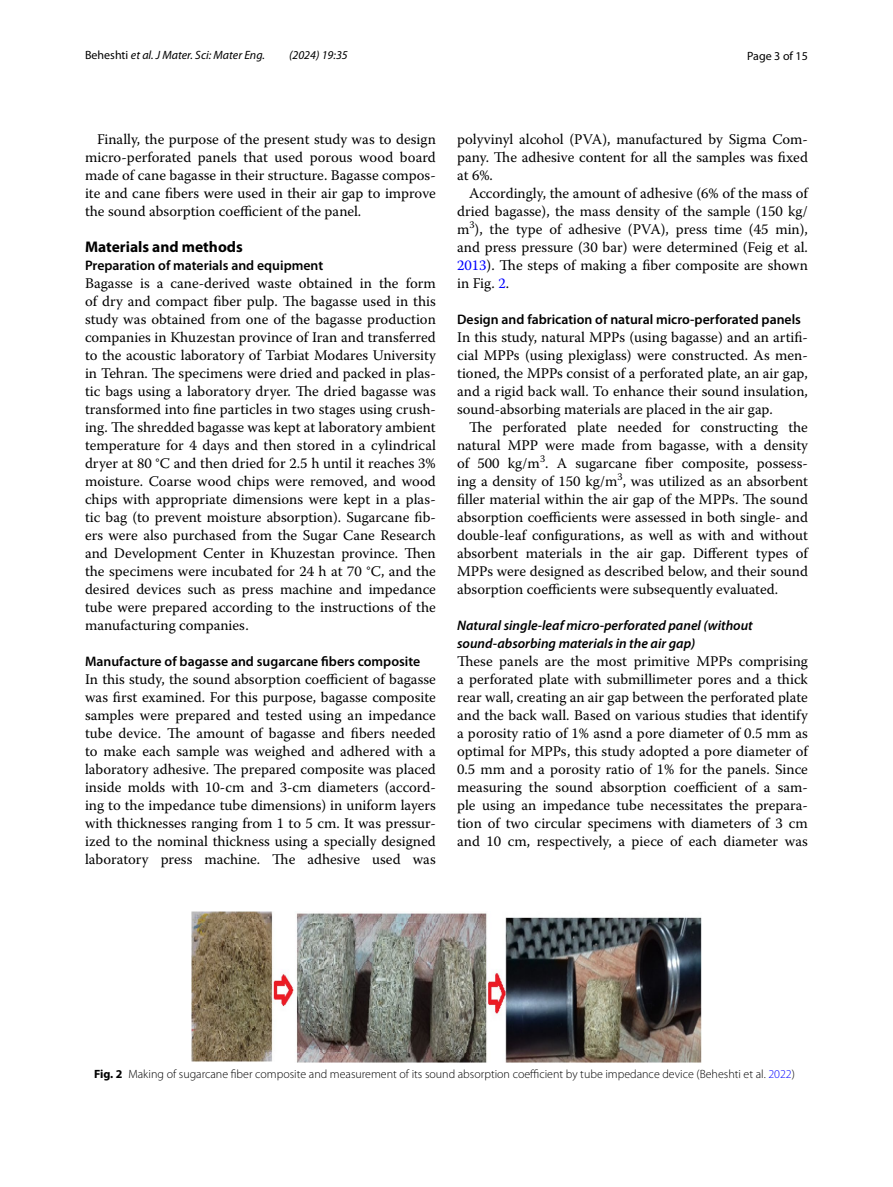
<style>
.page{position:relative;width:893px;height:1187px;background:#fff}
.page>*{position:absolute;margin:0;border:0;box-sizing:border-box;transform-origin:0 0}
.t1{font:700 15.45px "Myriad Pro";color:#000}
.t2{font:14.7px/18px "Warnock Pro";color:#000;text-align:justify}
.t3{font:600 13.8px "Myriad Pro";color:#000}
.t4{font:italic 600 13.8px/18px "Myriad Pro";color:#000}
.t5{font:300 12px "Myriad Pro";color:#000}
.t6{font:italic 12px "Myriad Pro";color:#000}
.t7{font:12px "Myriad Pro";color:#000}
.s1{font-style:normal}
.s2{color:#00f}
.s3{font-weight:700}
</style>
<div class="page">
<img style="left:191px;top:911px;width:511px;height:151px">
<p class="t6" style="left:85px;top:48px;width:181px"><span class="s1">Beheshti</span> et al. J Mater. Sci: Mater Eng.</p>
<p class="t6" style="left:289px;top:48px;width:60px">(2024) 19:35</p>
<p class="t7" style="left:747px;top:48px;width:62px">Page 3 of 15</p>
<p class="t2" style="left:85px;top:130px;width:352px;text-indent:12px">Finally, the purpose of the present study was to design micro-perforated panels that used porous wood board made of cane bagasse in their structure. Bagasse compos&shy;ite and cane fibers were used in their air gap to improve the sound absorption coefficient of the panel.</p>
<p class="t1" style="left:85px;top:236px;width:159px">Materials and methods</p>
<p class="t3" style="left:85px;top:256px;width:240px">Preparation of materials and equipment</p>
<p class="t2" style="left:85px;top:274px;width:352px">Bagasse is a cane-derived waste obtained in the form of dry and compact fiber pulp. The bagasse used in this study was obtained from one of the bagasse production companies in Khuzestan province of Iran and transferred to the acoustic laboratory of Tarbiat Modares University in Tehran. The specimens were dried and packed in plas&shy;tic bags using a laboratory dryer. The dried bagasse was transformed into fine particles in two stages using crush&shy;ing. The shredded bagasse was kept at laboratory ambient temperature for 4 days and then stored in a cylindrical dryer at 80 °C and then dried for 2.5 h until it reaches 3% moisture. Coarse wood chips were removed, and wood chips with appropriate dimensions were kept in a plas&shy;tic bag (to prevent moisture absorption). Sugarcane fib&shy;ers were also purchased from the Sugar Cane Research and Development Center in Khuzestan province. Then the specimens were incubated for 24 h at 70 °C, and the desired devices such as press machine and impedance tube were prepared according to the instructions of the manufacturing companies.</p>
<p class="t3" style="left:85px;top:652px;width:337px">Manufacture of bagasse and sugarcane fibers composite</p>
<p class="t2" style="left:85px;top:670px;width:352px">In this study, the sound absorption coefficient of bagasse was first examined. For this purpose, bagasse composite samples were prepared and tested using an impedance tube device. The amount of bagasse and fibers needed to make each sample was weighed and adhered with a laboratory adhesive. The prepared composite was placed inside molds with 10-cm and 3-cm diameters (accord&shy;ing to the impedance tube dimensions) in uniform layers with thicknesses ranging from 1 to 5 cm. It was pressur&shy;ized to the nominal thickness using a specially designed laboratory press machine. The adhesive used was</p>
<p class="t2" style="left:457px;top:130px;width:352px">polyvinyl alcohol (PVA), manufactured by Sigma Com&shy;pany. The adhesive content for all the samples was fixed at 6%.</p>
<p class="t2" style="left:457px;top:184px;width:352px;text-indent:12px">Accordingly, the amount of adhesive (6% of the mass of dried bagasse), the mass density of the sample (150 kg/ m<sup>3</sup>), the type of adhesive (PVA), press time (45 min), and press pressure (30 bar) were determined (Feig et al.<br><span class="s2">2013</span>). The steps of making a fiber composite are shown in Fig. <span class="s2">2</span>.</p>
<p class="t3" style="left:457px;top:310px;width:345px">Design and fabrication of natural micro‑perforated panels</p>
<p class="t2" style="left:457px;top:328px;width:352px">In this study, natural MPPs (using bagasse) and an artifi&shy;cial MPPs (using plexiglass) were constructed. As men&shy;tioned, the MPPs consist of a perforated plate, an air gap, and a rigid back wall. To enhance their sound insulation, sound-absorbing materials are placed in the air gap.</p>
<p class="t2" style="left:457px;top:418px;width:352px;text-indent:12px">The perforated plate needed for constructing the natural MPP were made from bagasse, with a density of 500 kg/m<sup>3</sup>. A sugarcane fiber composite, possess&shy;ing a density of 150 kg/m<sup>3</sup>, was utilized as an absorbent filler material within the air gap of the MPPs. The sound absorption coefficients were assessed in both single- and double-leaf configurations, as well as with and without absorbent materials in the air gap. Different types of MPPs were designed as described below, and their sound absorption coefficients were subsequently evaluated.</p>
<p class="t4" style="left:457px;top:616px;width:297px">Natural single‑leaf micro‑perforated panel (without sound‑absorbing materials in the air gap)</p>
<p class="t2" style="left:457px;top:652px;width:352px">These panels are the most primitive MPPs comprising a perforated plate with submillimeter pores and a thick rear wall, creating an air gap between the perforated plate and the back wall. Based on various studies that identify a porosity ratio of 1% asnd a pore diameter of 0.5 mm as optimal for MPPs, this study adopted a pore diameter of 0.5 mm and a porosity ratio of 1% for the panels. Since measuring the sound absorption coefficient of a sam&shy;ple using an impedance tube necessitates the prepara&shy;tion of two circular specimens with diameters of 3 cm and 10 cm, respectively, a piece of each diameter was</p>
<p class="t5" style="left:94px;top:1066px;width:702px"><span class="s3">Fig. 2</span> Making of sugarcane fiber composite and measurement of its sound absorption coefficient by tube impedance device (Beheshti et al. <span class="s2">2022</span>)</p>
</div>
